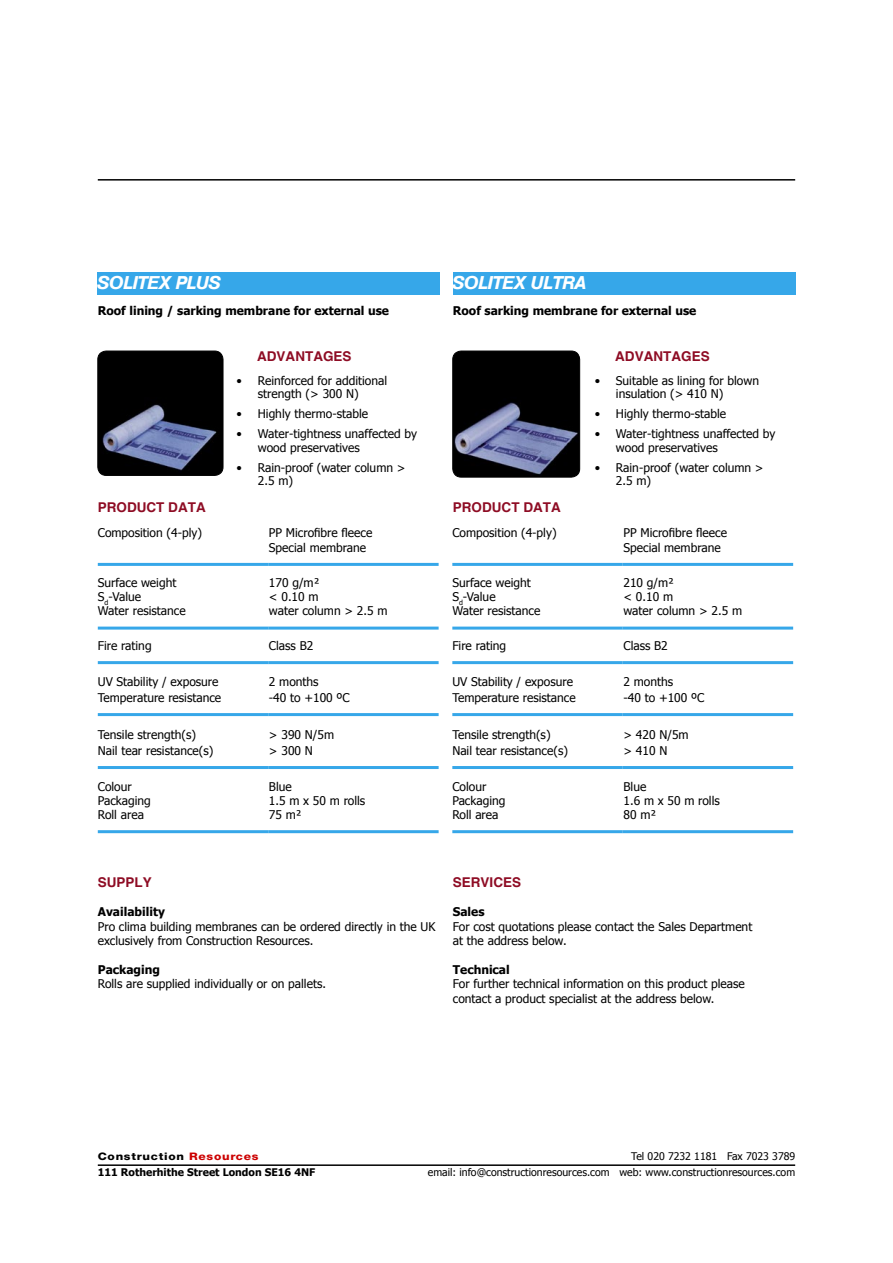
<style>
.page{position:relative;width:893px;height:1263px;background:#fff}
.page>*{position:absolute;margin:0;border:0;box-sizing:border-box;transform-origin:0 0}
.t1{font:italic 700 18px "Olympia";color:#fff}
.t2{font:700 13.5px "Helvetica";color:#8e0c24}
.Bullet_points{font:12px/13.5px "Tahoma";color:#000}
.t3{font:700 12px "Tahoma";color:#000}
.t4{font:10.5px "Tahoma";color:#000}
.t5{font:700 10.5px "Tahoma";color:#000}
.t6{font:800 10.35px "Helvetica 85";letter-spacing:.06em;color:#000;scale:1.16 1}
.s1{color:#c00}
</style>
<div class="page">
<hr style="left:98px;top:1164px;width:697px;height:2px;background:#000">
<hr style="left:98px;top:179px;width:697px;height:2px;background:#000">
<div style="left:98px;top:272px;width:342px;height:22px;background:#36a7e9"></div>
<div style="left:453px;top:272px;width:342px;height:22px;background:#36a7e9"></div>
<svg style="left:97px;top:350px;width:127px;height:125px"></svg>
<svg style="left:452px;top:350px;width:128px;height:127px"></svg>
<hr style="left:98px;top:661px;width:170px;height:3px;background:#36a7e9">
<hr style="left:268px;top:661px;width:171px;height:3px;background:#36a7e9">
<hr style="left:98px;top:766px;width:170px;height:3px;background:#36a7e9">
<hr style="left:268px;top:766px;width:171px;height:3px;background:#36a7e9">
<hr style="left:98px;top:830px;width:170px;height:3px;background:#36a7e9">
<hr style="left:268px;top:830px;width:171px;height:3px;background:#36a7e9">
<hr style="left:98px;top:563px;width:170px;height:3px;background:#36a7e9">
<hr style="left:268px;top:563px;width:171px;height:3px;background:#36a7e9">
<hr style="left:98px;top:627px;width:170px;height:3px;background:#36a7e9">
<hr style="left:268px;top:627px;width:171px;height:3px;background:#36a7e9">
<hr style="left:98px;top:713px;width:170px;height:3px;background:#36a7e9">
<hr style="left:268px;top:713px;width:171px;height:3px;background:#36a7e9">
<hr style="left:452px;top:661px;width:171px;height:3px;background:#36a7e9">
<hr style="left:623px;top:661px;width:170px;height:3px;background:#36a7e9">
<hr style="left:452px;top:766px;width:171px;height:3px;background:#36a7e9">
<hr style="left:623px;top:766px;width:170px;height:3px;background:#36a7e9">
<hr style="left:452px;top:830px;width:171px;height:3px;background:#36a7e9">
<hr style="left:623px;top:830px;width:170px;height:3px;background:#36a7e9">
<hr style="left:452px;top:563px;width:171px;height:3px;background:#36a7e9">
<hr style="left:623px;top:563px;width:170px;height:3px;background:#36a7e9">
<hr style="left:452px;top:627px;width:171px;height:3px;background:#36a7e9">
<hr style="left:623px;top:627px;width:170px;height:3px;background:#36a7e9">
<hr style="left:452px;top:713px;width:171px;height:3px;background:#36a7e9">
<hr style="left:623px;top:713px;width:170px;height:3px;background:#36a7e9">
<p class="t1" style="left:98px;top:272px;width:125px">SOLITEX PLUS</p>
<p class="t3" style="left:98px;top:302px;width:293px">Roof lining / sarking membrane for external use</p>
<p class="t3" style="left:453px;top:302px;width:245px">Roof sarking membrane for external use</p>
<p class="t1" style="left:453px;top:272px;width:135px">SOLITEX ULTRA</p>
<p class="t2" style="left:257px;top:348px;width:96px">ADVANTAGES</p>
<p class="t2" style="left:615px;top:348px;width:96px">ADVANTAGES</p>
<p class="Bullet_points" style="left:258px;top:373px;width:131px;text-indent:-21px">• Reinforced for additional strength (&gt; 300 N)</p>
<p class="Bullet_points" style="left:237px;top:407px;width:133px">• Highly thermo-stable</p>
<p class="Bullet_points" style="left:258px;top:426px;width:161px;text-indent:-21px">• Water-tightness unaffected by wood preservatives</p>
<p class="Bullet_points" style="left:258px;top:460px;width:149px;text-indent:-21px">• Rain-proof (water column &gt;<br>2.5 m)</p>
<p class="Bullet_points" style="left:616px;top:373px;width:145px;text-indent:-21px">• Suitable as lining for blown insulation (&gt; 410 N)</p>
<p class="Bullet_points" style="left:595px;top:407px;width:133px">• Highly thermo-stable</p>
<p class="Bullet_points" style="left:616px;top:426px;width:161px;text-indent:-21px">• Water-tightness unaffected by wood preservatives</p>
<p class="Bullet_points" style="left:616px;top:460px;width:149px;text-indent:-21px">• Rain-proof (water column &gt;<br>2.5 m)</p>
<p class="t2" style="left:98px;top:498px;width:109px">PRODUCT DATA</p>
<p class="t2" style="left:453px;top:498px;width:109px">PRODUCT DATA</p>
<p class="Bullet_points" style="left:98px;top:525px;width:106px">Composition (4-ply)</p>
<p class="Bullet_points" style="left:269px;top:525px;width:105px">PP Microfibre fleece</p>
<p class="Bullet_points" style="left:269px;top:540px;width:99px">Special membrane</p>
<p class="Bullet_points" style="left:98px;top:575px;width:80px">Surface weight</p>
<p class="Bullet_points" style="left:269px;top:575px;width:52px">170 g/m²</p>
<p class="Bullet_points" style="left:98px;top:589px;width:45px">S<sub>d</sub>-Value</p>
<p class="Bullet_points" style="left:269px;top:589px;width:51px">&lt; 0.10 m</p>
<p class="Bullet_points" style="left:98px;top:604px;width:89px">Water resistance</p>
<p class="Bullet_points" style="left:269px;top:604px;width:120px">water column &gt; 2.5 m</p>
<p class="Bullet_points" style="left:452px;top:525px;width:106px">Composition (4-ply)</p>
<p class="Bullet_points" style="left:623px;top:525px;width:105px">PP Microfibre fleece</p>
<p class="Bullet_points" style="left:623px;top:540px;width:99px">Special membrane</p>
<p class="Bullet_points" style="left:452px;top:575px;width:80px">Surface weight</p>
<p class="Bullet_points" style="left:623px;top:575px;width:52px">210 g/m²</p>
<p class="Bullet_points" style="left:452px;top:589px;width:45px">S<sub>d</sub>-Value</p>
<p class="Bullet_points" style="left:623px;top:589px;width:51px">&lt; 0.10 m</p>
<p class="Bullet_points" style="left:452px;top:604px;width:89px">Water resistance</p>
<p class="Bullet_points" style="left:623px;top:604px;width:120px">water column &gt; 2.5 m</p>
<p class="Bullet_points" style="left:98px;top:638px;width:55px">Fire rating</p>
<p class="Bullet_points" style="left:269px;top:638px;width:46px">Class B2</p>
<p class="Bullet_points" style="left:452px;top:638px;width:55px">Fire rating</p>
<p class="Bullet_points" style="left:623px;top:638px;width:46px">Class B2</p>
<p class="Bullet_points" style="left:98px;top:674px;width:122px">UV Stability / exposure</p>
<p class="Bullet_points" style="left:269px;top:674px;width:51px">2 months</p>
<p class="Bullet_points" style="left:98px;top:690px;width:125px">Temperature resistance</p>
<p class="Bullet_points" style="left:269px;top:690px;width:82px">-40 to +100 ºC</p>
<p class="Bullet_points" style="left:452px;top:674px;width:122px">UV Stability / exposure</p>
<p class="Bullet_points" style="left:623px;top:674px;width:51px">2 months</p>
<p class="Bullet_points" style="left:452px;top:690px;width:125px">Temperature resistance</p>
<p class="Bullet_points" style="left:623px;top:690px;width:82px">-40 to +100 ºC</p>
<p class="Bullet_points" style="left:98px;top:727px;width:100px">Tensile strength(s)</p>
<p class="Bullet_points" style="left:269px;top:727px;width:67px">&gt; 390 N/5m</p>
<p class="Bullet_points" style="left:98px;top:743px;width:117px">Nail tear resistance(s)</p>
<p class="Bullet_points" style="left:269px;top:743px;width:45px">&gt; 300 N</p>
<p class="Bullet_points" style="left:98px;top:779px;width:36px">Colour</p>
<p class="Bullet_points" style="left:269px;top:779px;width:24px">Blue</p>
<p class="Bullet_points" style="left:98px;top:793px;width:55px">Packaging</p>
<p class="Bullet_points" style="left:269px;top:793px;width:98px">1.5 m x 50 m rolls</p>
<p class="Bullet_points" style="left:98px;top:807px;width:48px">Roll area</p>
<p class="Bullet_points" style="left:269px;top:807px;width:34px">75 m²</p>
<p class="Bullet_points" style="left:452px;top:727px;width:100px">Tensile strength(s)</p>
<p class="Bullet_points" style="left:623px;top:727px;width:67px">&gt; 420 N/5m</p>
<p class="Bullet_points" style="left:452px;top:743px;width:117px">Nail tear resistance(s)</p>
<p class="Bullet_points" style="left:623px;top:743px;width:45px">&gt; 410 N</p>
<p class="Bullet_points" style="left:452px;top:779px;width:36px">Colour</p>
<p class="Bullet_points" style="left:623px;top:779px;width:24px">Blue</p>
<p class="Bullet_points" style="left:452px;top:793px;width:55px">Packaging</p>
<p class="Bullet_points" style="left:623px;top:793px;width:98px">1.6 m x 50 m rolls</p>
<p class="Bullet_points" style="left:452px;top:807px;width:48px">Roll area</p>
<p class="Bullet_points" style="left:623px;top:807px;width:34px">80 m²</p>
<p class="t2" style="left:98px;top:874px;width:56px">SUPPLY</p>
<p class="t3" style="left:98px;top:903px;width:69px">Availability</p>
<p class="Bullet_points" style="left:98px;top:918px;width:339px;line-height:14.4px">Pro clima building membranes can be ordered directly in the UK exclusively from Construction Resources.</p>
<p class="t3" style="left:98px;top:961px;width:64px">Packaging</p>
<p class="Bullet_points" style="left:98px;top:976px;width:230px">Rolls are supplied individually or on pallets.</p>
<p class="t2" style="left:453px;top:874px;width:70px">SERVICES</p>
<p class="t3" style="left:453px;top:903px;width:33px">Sales</p>
<p class="Bullet_points" style="left:453px;top:919px;width:301px">For cost quotations please contact the Sales Department</p>
<p class="Bullet_points" style="left:453px;top:933px;width:115px">at the address below.</p>
<p class="t3" style="left:453px;top:961px;width:58px">Technical</p>
<p class="Bullet_points" style="left:453px;top:976px;width:293px">For further technical information on this product please</p>
<p class="Bullet_points" style="left:453px;top:991px;width:263px">contact a product specialist at the address below.</p>
<p class="t6" style="left:98px;top:1150px;width:140px">Construction <span class="s1">Resources</span></p>
<p class="t4" style="left:631px;top:1149px;width:165px">Tel 020 7232 1181 Fax 7023 3789</p>
<p class="t5" style="left:98px;top:1165px;width:219px">111 Rotherhithe Street London SE16 4NF</p>
<p class="t4" style="left:428px;top:1165px;width:369px">email: info@constructionresources.com web: www.constructionresources.com</p>
</div>
